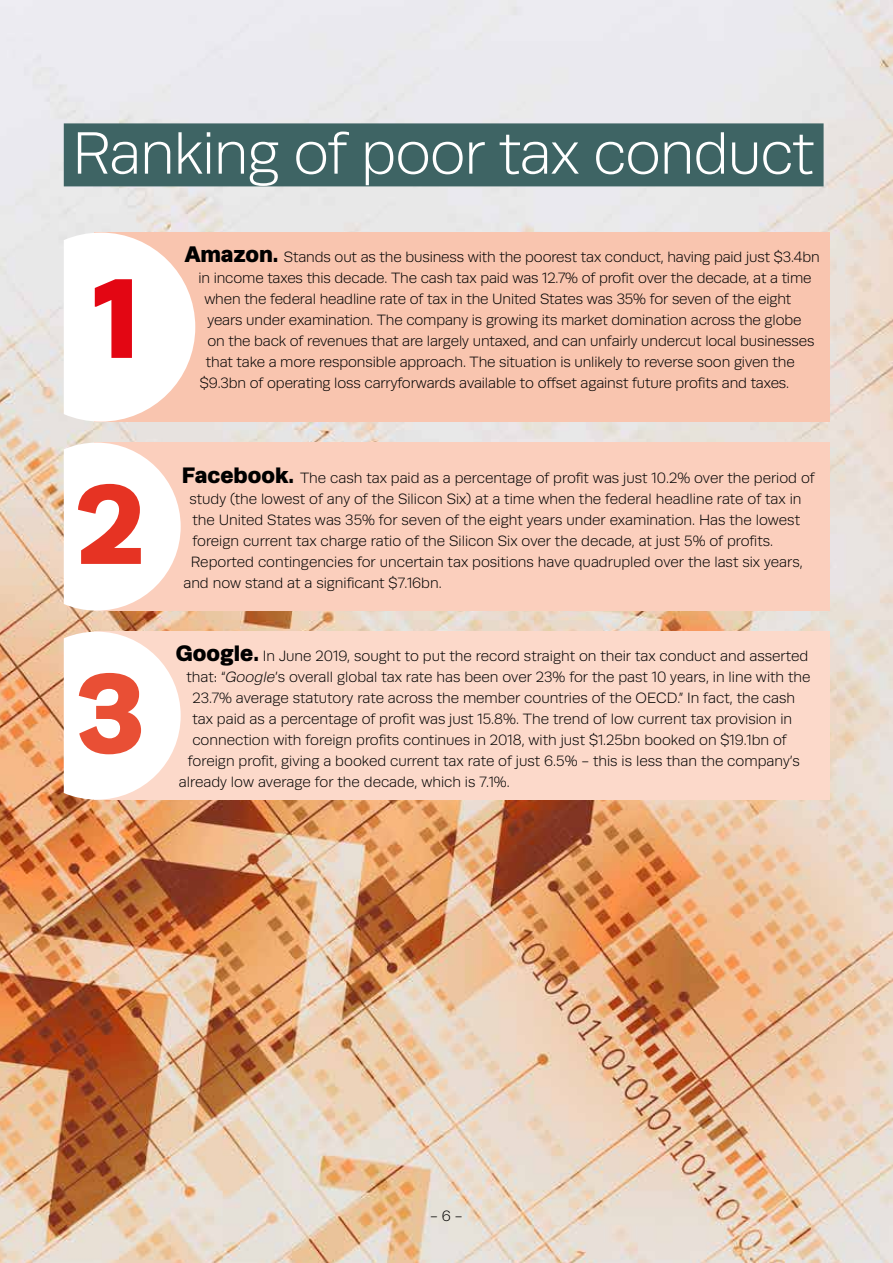
<style>
.page{position:relative;width:893px;height:1263px;background:#fff}
.page>*{position:absolute;margin:0;border:0;box-sizing:border-box;transform-origin:0 0}
.t1{font:900 114px "Runda";color:#e30613}
.t2{font:900 114px "Runda";color:#e63323}
.t3{font:900 114px "Runda";color:#e94f35}
.t4{font:300 60px "Runda";letter-spacing:-.015em;color:#fff}
.t5{font:300 15px "Runda";letter-spacing:-.005em;color:#000}
.s1{font-weight:900;font-size:22.5px}
.s2{font-style:italic}
</style>
<div class="page">
<img style="left:0;top:0;width:893px;height:1263px">
<div style="left:94px;top:233px;width:735px;height:189px;background:#f9c5af"></div>
<div style="left:94px;top:443px;width:735px;height:168px;background:#fbcfbd"></div>
<div style="left:94px;top:632px;width:735px;height:168px;background:#fcd9ca"></div>
<div style="left:64px;top:123px;width:760px;height:63px;background:#3e6464"></div>
<svg style="left:64px;top:233px;width:131px;height:189px"></svg>
<svg style="left:64px;top:443px;width:117px;height:168px"></svg>
<svg style="left:64px;top:632px;width:117px;height:168px"></svg>
<h2 class="t4" style="left:72px;top:125px;width:743px">Ranking of poor tax conduct</h2>
<h1 class="t1" style="left:93px;top:266px;width:48px">1</h1>
<h1 class="t2" style="left:75px;top:472px;width:71px">2</h1>
<h1 class="t3" style="left:76px;top:661px;width:70px">3</h1>
<p class="t5" style="left:185px;top:250px;width:636px"><span class="s1">Amazon.</span> Stands out as the business with the poorest tax conduct, having paid just $3.4bn</p>
<p class="t5" style="left:198px;top:271px;width:615px">in income taxes this decade. The cash tax paid was 12.7% of profit over the decade, at a time</p>
<p class="t5" style="left:204px;top:292px;width:588px">when the federal headline rate of tax in the United States was 35% for seven of the eight</p>
<p class="t5" style="left:207px;top:313px;width:596px">years under examination. The company is growing its market domination across the globe</p>
<p class="t5" style="left:207px;top:334px;width:609px">on the back of revenues that are largely untaxed, and can unfairly undercut local businesses</p>
<p class="t5" style="left:206px;top:355px;width:590px">that take a more responsible approach. The situation is unlikely to reverse soon given the</p>
<p class="t5" style="left:200px;top:376px;width:591px">$9.3bn of operating loss carryforwards available to offset against future profits and taxes.</p>
<p class="t5" style="left:182px;top:471px;width:634px"><span class="s1">Facebook.</span> The cash tax paid as a percentage of profit was just 10.2% over the period of</p>
<p class="t5" style="left:189px;top:492px;width:614px">study (the lowest of any of the Silicon Six) at a time when the federal headline rate of tax in</p>
<p class="t5" style="left:192px;top:513px;width:609px">the United States was 35% for seven of the eight years under examination. Has the lowest</p>
<p class="t5" style="left:192px;top:534px;width:582px">foreign current tax charge ratio of the Silicon Six over the decade, at just 5% of profits.</p>
<p class="t5" style="left:191px;top:555px;width:613px">Reported contingencies for uncertain tax positions have quadrupled over the last six years,</p>
<p class="t5" style="left:183px;top:576px;width:260px">and now stand at a significant $7.16bn.</p>
<p class="t5" style="left:176px;top:649px;width:634px"><span class="s1">Google.</span> In June 2019, sought to put the record straight on their tax conduct and asserted</p>
<p class="t5" style="left:186px;top:670px;width:626px">that: “<span class="s2">Google</span>’s overall global tax rate has been over 23% for the past 10 years, in line with the</p>
<p class="t5" style="left:192px;top:691px;width:604px">23.7% average statutory rate across the member countries of the OECD.” In fact, the cash</p>
<p class="t5" style="left:192px;top:712px;width:601px">tax paid as a percentage of profit was just 15.8%. The trend of low current tax provision in</p>
<p class="t5" style="left:192px;top:733px;width:596px">connection with foreign profits continues in 2018, with just $1.25bn booked on $19.1bn of</p>
<p class="t5" style="left:188px;top:754px;width:613px">foreign profit, giving a booked current tax rate of just 6.5% - this is less than the company’s</p>
<p class="t5" style="left:179px;top:775px;width:332px">already low average for the decade, which is 7.1%.</p>
<p class="t5" style="left:430px;top:1208px;width:34px">- 6 -</p>
</div>
